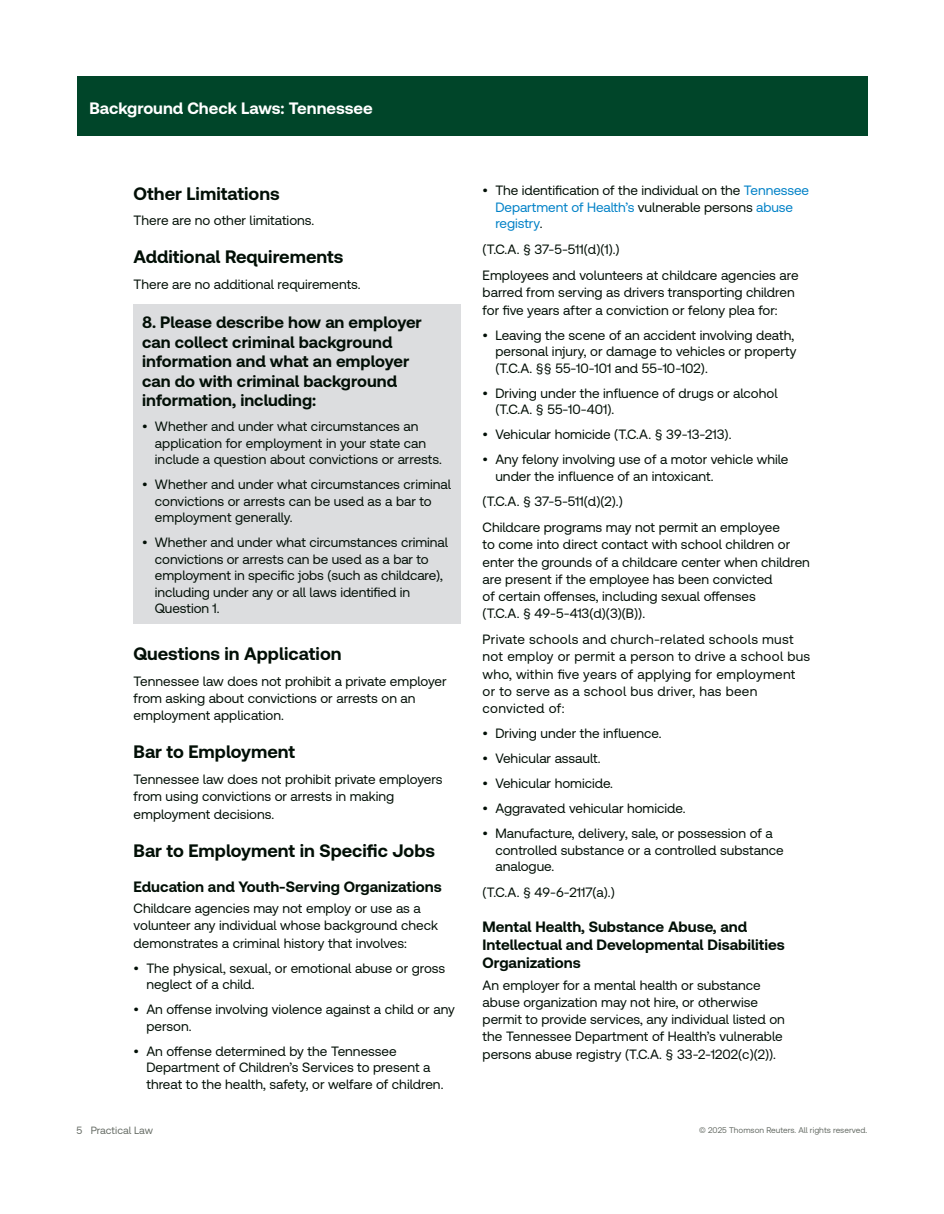
<style>
.page{position:relative;width:944px;height:1214px;background:#fff}
.page>*{position:absolute;margin:0;border:0;box-sizing:border-box;transform-origin:0 0}
.t1{font:700 18px "Clario";color:#020f06}
.t2{font:700 16.5px/19.5px "Clario";color:#020f06}
.t3{font:700 16.5px "Clario";color:#fff}
.t4{font:700 15px/18px "Clario";color:#020f06}
.t5{font:13.5px/16.5px "Clario";color:#020f06}
.t6{font:13.5px/17.2px "Clario";letter-spacing:.02em;color:#020f06}
.t7{font:10.5px "Clario";color:#676d66}
.t8{font:8.25px "Clario";color:#676d66}
.s1{color:#0081c7}
</style>
<div class="page">
<div style="left:77px;top:77px;width:790px;height:59px;background:#004529"></div>
<div style="left:134px;top:304px;width:327px;height:319px;background:#dcdddf"></div>
<p class="t3" style="left:89px;top:98px;width:285px">Background Check Laws: Tennessee</p>
<h1 class="t1" style="left:134px;top:182px;width:148px">Other Limitations</h1>
<p class="t5" style="left:134px;top:212px;width:182px">There are no other limitations.</p>
<h1 class="t1" style="left:134px;top:246px;width:211px">Additional Requirements</h1>
<p class="t5" style="left:134px;top:276px;width:229px">There are no additional requirements.</p>
<p class="t2" style="left:142px;top:312px;width:281px">8. Please describe how an employer can collect criminal background information and what an employer can do with criminal background information, including:</p>
<p class="t5" style="left:155px;top:418px;width:288px;text-indent:-13px">• Whether and under what circumstances an application for employment in your state can include a question about convictions or arrests.</p>
<p class="t5" style="left:155px;top:476px;width:298px;text-indent:-13px">• Whether and under what circumstances criminal convictions or arrests can be used as a bar to employment generally.</p>
<p class="t5" style="left:155px;top:534px;width:295px;text-indent:-13px">• Whether and under what circumstances criminal convictions or arrests can be used as a bar to employment in specific jobs (such as childcare), including under any or all laws identified in Question 1.</p>
<h1 class="t1" style="left:134px;top:642px;width:209px">Questions in Application</h1>
<p class="t5" style="left:134px;top:672px;width:314px;line-height:17.2px">Tennessee law does not prohibit a private employer from asking about convictions or arrests on an employment application.</p>
<h1 class="t1" style="left:134px;top:740px;width:163px">Bar to Employment</h1>
<p class="t5" style="left:134px;top:770px;width:310px;line-height:17.2px">Tennessee law does not prohibit private employers from using convictions or arrests in making employment decisions.</p>
<h1 class="t1" style="left:134px;top:839px;width:303px">Bar to Employment in Specific Jobs</h1>
<p class="t4" style="left:134px;top:876px;width:309px">Education and Youth-Serving Organizations</p>
<p class="t5" style="left:134px;top:899px;width:306px;line-height:17.2px">Childcare agencies may not employ or use as a volunteer any individual whose background check demonstrates a criminal history that involves:</p>
<p class="t5" style="left:146px;top:959px;width:300px;text-indent:-13px">• The physical, sexual, or emotional abuse or gross neglect of a child.</p>
<p class="t5" style="left:146px;top:1000px;width:310px;text-indent:-13px">• An offense involving violence against a child or any person.</p>
<p class="t5" style="left:146px;top:1042px;width:298px;text-indent:-13px">• An offense determined by the Tennessee<br>Department of Children’s Services to present a threat to the health, safety, or welfare of children.</p>
<p class="t5" style="left:495px;top:182px;width:315px;text-indent:-13px">• The identification of the individual on the <span class="s1">Tennessee<br>Department of Health’s</span> vulnerable persons <span class="s1">abuse registry</span>.</p>
<p class="t5" style="left:482px;top:236px;width:317px;line-height:25.8px">(T.C.A. § 37-5-511(d)(1).)<br>Employees and volunteers at childcare agencies are</p>
<p class="t5" style="left:482px;top:283px;width:314px;line-height:17.2px">barred from serving as drivers transporting children for five years after a conviction or felony plea for:</p>
<p class="t5" style="left:495px;top:326px;width:303px;text-indent:-13px">• Leaving the scene of an accident involving death, personal injury, or damage to vehicles or property (T.C.A. §§ 55-10-101 and 55-10-102).</p>
<p class="t5" style="left:495px;top:384px;width:284px;text-indent:-13px">• Driving under the influence of drugs or alcohol (T.C.A. § 55-10-401).</p>
<p class="t5" style="left:482px;top:425px;width:250px">• Vehicular homicide (T.C.A. § 39-13-213).</p>
<p class="t5" style="left:495px;top:450px;width:294px;text-indent:-13px">• Any felony involving use of a motor vehicle while under the influence of an intoxicant.</p>
<p class="t5" style="left:482px;top:488px;width:299px;line-height:25.8px">(T.C.A. § 37-5-511(d)(2).)<br>Childcare programs may not permit an employee</p>
<p class="t5" style="left:482px;top:535px;width:329px;line-height:17.2px">to come into direct contact with school children or enter the grounds of a childcare center when children are present if the employee has been convicted<br>of certain offenses, including sexual offenses<br>(T.C.A. § 49-5-413(d)(3)(B)).</p>
<p class="t6" style="left:482px;top:630px;width:329px">Private schools and church-related schools must not employ or permit a person to drive a school bus who, within five years of applying for employment or to serve as a school bus driver, has been convicted of:</p>
<p class="t5" style="left:482px;top:725px;width:180px">• Driving under the influence.</p>
<p class="t5" style="left:482px;top:750px;width:119px">• Vehicular assault.</p>
<p class="t5" style="left:482px;top:775px;width:132px">• Vehicular homicide.</p>
<p class="t5" style="left:482px;top:800px;width:204px">• Aggravated vehicular homicide.</p>
<p class="t5" style="left:495px;top:825px;width:290px;text-indent:-13px">• Manufacture, delivery, sale, or possession of a controlled substance or a controlled substance analogue.</p>
<p class="t5" style="left:482px;top:883px;width:134px">(T.C.A. § 49-6-2117(a).)</p>
<p class="t4" style="left:482px;top:917px;width:304px">Mental Health, Substance Abuse, and<br>Intellectual and Developmental Disabilities<br>Organizations</p>
<p class="t5" style="left:482px;top:975px;width:304px;line-height:17.2px">An employer for a mental health or substance abuse organization may not hire, or otherwise permit to provide services, any individual listed on the Tennessee Department of Health’s vulnerable persons abuse registry (T.C.A. § 33-2-1202(c)(2)).</p>
<p class="t7" style="left:77px;top:1124px;width:78px">5 Practical Law</p>
<p class="t8" style="left:699px;top:1124px;width:170px">© 2025 Thomson Reuters. All rights reserved.</p>
</div>
